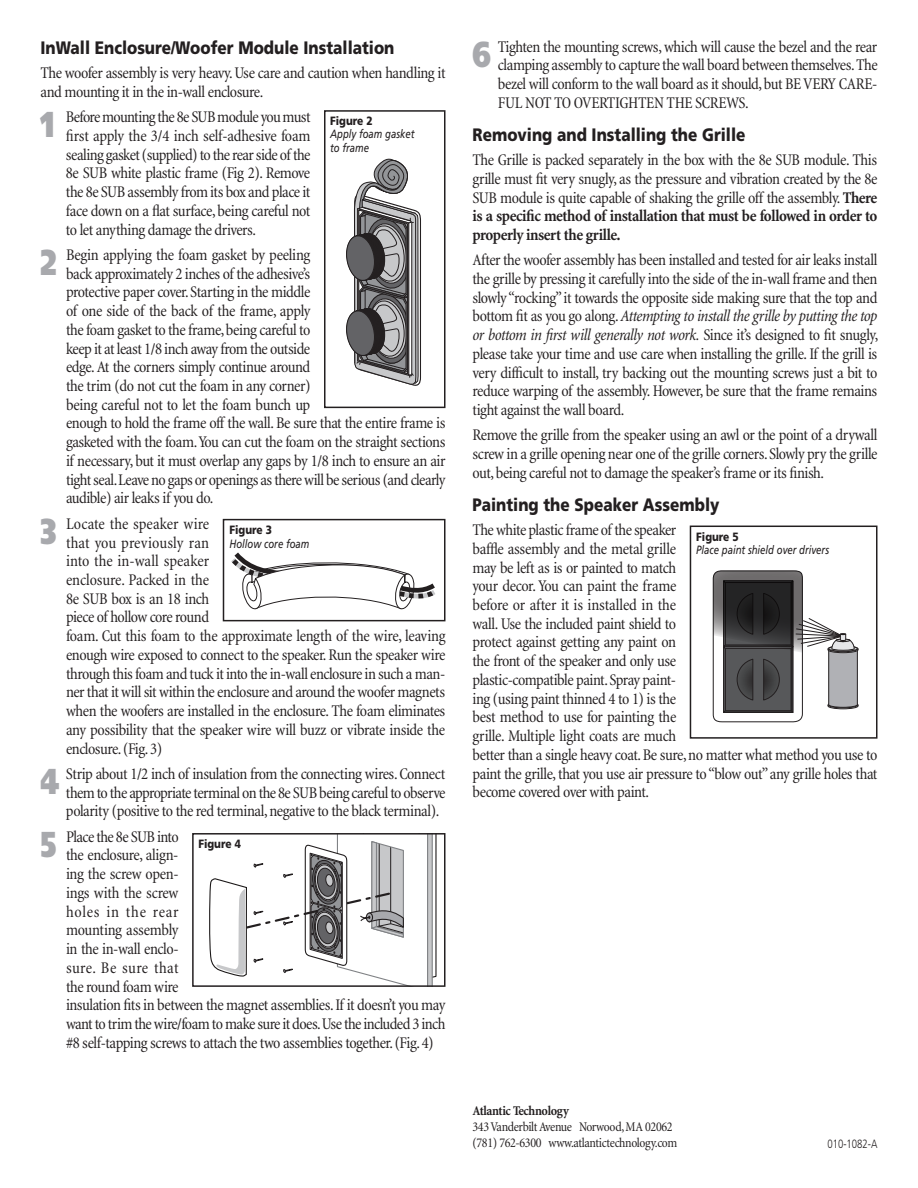
<style>
.page{position:relative;width:918px;height:1188px;background:#fff}
.page>*{position:absolute;margin:0;border:0;box-sizing:border-box;transform-origin:0 0}
.t1{font:900 18px "Frutiger";color:#231f20;scale:.85 1}
.t2{font:condensed 16.5px/18.8px "Minion";letter-spacing:-.03em;color:#231f20;text-align:justify}
.t3{font:condensed 13.5px/16.5px "Minion";letter-spacing:-.025em;color:#231f20}
.t4{font:700 condensed 13.5px "Minion";letter-spacing:-.03em;color:#231f20}
.t5{font:italic 12px/13.5px "Frutiger";color:#231f20;scale:.8 1}
.t6{font:900 12px "Frutiger";color:#231f20;scale:.85 1}
.t7{font:300 12px "Frutiger";color:#231f20;scale:.8 1}
.s1{font-family:"Frutiger";font-weight:900;font-stretch:normal;font-size:36px;color:#a8a9ad}
.s2{font-weight:700}
.s3{font-style:italic}
</style>
<div class="page">
<svg style="left:231px;top:552px;width:204px;height:58px"></svg>
<div style="left:223px;top:519px;width:223px;height:102px;border:2px solid #231f20"></div>
<svg style="left:209px;top:836px;width:228px;height:148px"></svg>
<div style="left:192px;top:833px;width:254px;height:154px;border:2px solid #231f20"></div>
<svg style="left:346px;top:158px;width:75px;height:228px"></svg>
<div style="left:324px;top:110px;width:122px;height:298px;border:2px solid #231f20"></div>
<div style="left:690px;top:526px;width:188px;height:213px;border:2px solid #231f20"></div>
<svg style="left:712px;top:570px;width:146px;height:153px"></svg>
<p class="t1" style="left:40px;top:37px;width:418px">InWall Enclosure/Woofer Module Installation</p>
<p class="t2" style="left:40px;top:64px;width:407px">The woofer assembly is very heavy. Use care and caution when handling it and mounting it in the in-wall enclosure.</p>
<p class="t2" style="left:66px;top:108px;width:246px;text-indent:-25px"><span class="s1">1</span> Before mounting the 8e SUB module you must first apply the 3/4 inch self-adhesive foam sealing gasket (supplied) to the rear side of the 8e SUB white plastic frame (Fig 2). Remove the 8e SUB assembly from its box and place it face down on a flat surface, being careful not to let anything damage the drivers.</p>
<p class="t2" style="left:66px;top:246px;width:381px;text-align:left;text-indent:-26px"><span class="s1">2</span> Begin applying the foam gasket by peeling<br>back approximately 2 inches of the adhesive’s<br>protective paper cover. Starting in the middle<br>of one side of the back of the frame, apply<br>the foam gasket to the frame, being careful to<br>keep it at least 1/8 inch away from the outside<br>edge. At the corners simply continue around<br>the trim (do not cut the foam in any corner)<br>being careful not to let the foam bunch up<br>enough to hold the frame off the wall. Be sure that the entire frame is gasketed with the foam. You can cut the foam on the straight sections if necessary, but it must overlap any gaps by 1/8 inch to ensure an air tight seal. Leave no gaps or openings as there will be serious (and clearly audible) air leaks if you do.</p>
<p class="t2" style="left:66px;top:515px;width:381px;text-align:left;text-indent:-26px"><span class="s1">3</span> Locate the speaker wire<br>that you previously ran<br>into the in-wall speaker<br>enclosure. Packed in the<br>8e SUB box is an 18 inch<br>piece of hollow core round<br>foam. Cut this foam to the approximate length of the wire, leaving enough wire exposed to connect to the speaker. Run the speaker wire through this foam and tuck it into the in-wall enclosure in such a man&shy;ner that it will sit within the enclosure and around the woofer magnets when the woofers are installed in the enclosure. The foam eliminates any possibility that the speaker wire will buzz or vibrate inside the enclosure. (Fig. 3)</p>
<p class="t2" style="left:66px;top:765px;width:381px;text-indent:-25px"><span class="s1">4</span> Strip about 1/2 inch of insulation from the connecting wires. Connect them to the appropriate terminal on the 8e SUB being careful to observe polarity (positive to the red terminal, negative to the black terminal).</p>
<p class="t2" style="left:66px;top:828px;width:381px;text-align:left;text-indent:-26px"><span class="s1">5</span> Place the 8e SUB into<br>the enclosure, align-<br>ing the screw open-<br>ings with the screw<br>holes in the rear<br>mounting assembly<br>in the in-wall enclo-<br>sure. Be sure that<br>the round foam wire<br>insulation fits in between the magnet assemblies. If it doesn’t you may want to trim the wire/foam to make sure it does. Use the included 3 inch #8 self-tapping screws to attach the two assemblies together. (Fig. 4)</p>
<p class="t6" style="left:330px;top:113px;width:52px">Figure 2</p>
<p class="t5" style="left:330px;top:128px;width:107px">Apply foam gasket to frame</p>
<p class="t6" style="left:230px;top:523px;width:52px">Figure 3</p>
<p class="t5" style="left:230px;top:537px;width:102px">Hollow core foam</p>
<p class="t6" style="left:198px;top:836px;width:52px">Figure 4</p>
<p class="t2" style="left:498px;top:38px;width:381px;text-indent:-25px"><span class="s1">6</span> Tighten the mounting screws, which will cause the bezel and the rear clamping assembly to capture the wall board between themselves. The bezel will conform to the wall board as it should, but BE VERY CARE-FUL NOT TO OVERTIGHTEN THE SCREWS.</p>
<p class="t1" style="left:472px;top:124px;width:323px">Removing and Installing the Grille</p>
<p class="t2" style="left:472px;top:151px;width:407px">The Grille is packed separately in the box with the 8e SUB module. This grille must fit very snugly, as the pressure and vibration created by the 8e SUB module is quite capable of shaking the grille off the assembly. <span class="s2">There is a specific method of installation that must be followed in order to properly insert the grille.</span></p>
<p class="t2" style="left:472px;top:251px;width:407px">After the woofer assembly has been installed and tested for air leaks install the grille by pressing it carefully into the side of the in-wall frame and then slowly “rocking” it towards the opposite side making sure that the top and bottom fit as you go along. <span class="s3">Attempting to install the grille by putting the top or bottom in first will generally not work.</span> Since it’s designed to fit snugly, please take your time and use care when installing the grille. If the grill is very difficult to install, try backing out the mounting screws just a bit to reduce warping of the assembly. However, be sure that the frame remains tight against the wall board.</p>
<p class="t2" style="left:472px;top:426px;width:407px">Remove the grille from the speaker using an awl or the point of a drywall screw in a grille opening near one of the grille corners. Slowly pry the grille out, being careful not to damage the speaker’s frame or its finish.</p>
<p class="t1" style="left:472px;top:494px;width:292px">Painting the Speaker Assembly</p>
<p class="t2" style="left:472px;top:521px;width:407px;text-align:left">The white plastic frame of the speaker<br>baffle assembly and the metal grille<br>may be left as is or painted to match<br>your decor. You can paint the frame<br>before or after it is installed in the<br>wall. Use the included paint shield to<br>protect against getting any paint on<br>the front of the speaker and only use<br>plastic-compatible paint. Spray paint-<br>ing (using paint thinned 4 to 1) is the<br>best method to use for painting the<br>grille. Multiple light coats are much<br>better than a single heavy coat. Be sure, no matter what method you use to paint the grille, that you use air pressure to “blow out” any grille holes that become covered over with paint.</p>
<p class="t6" style="left:696px;top:529px;width:52px">Figure 5</p>
<p class="t5" style="left:696px;top:543px;width:168px">Place paint shield over drivers</p>
<p class="t4" style="left:472px;top:1103px;width:98px">Atlantic Technology</p>
<p class="t3" style="left:472px;top:1119px;width:206px">343 Vanderbilt Avenue Norwood, MA 02062 (781) 762-6300 www.atlantictechnology.com</p>
<p class="t7" style="left:827px;top:1137px;width:64px">010-1082-A</p>
</div>
